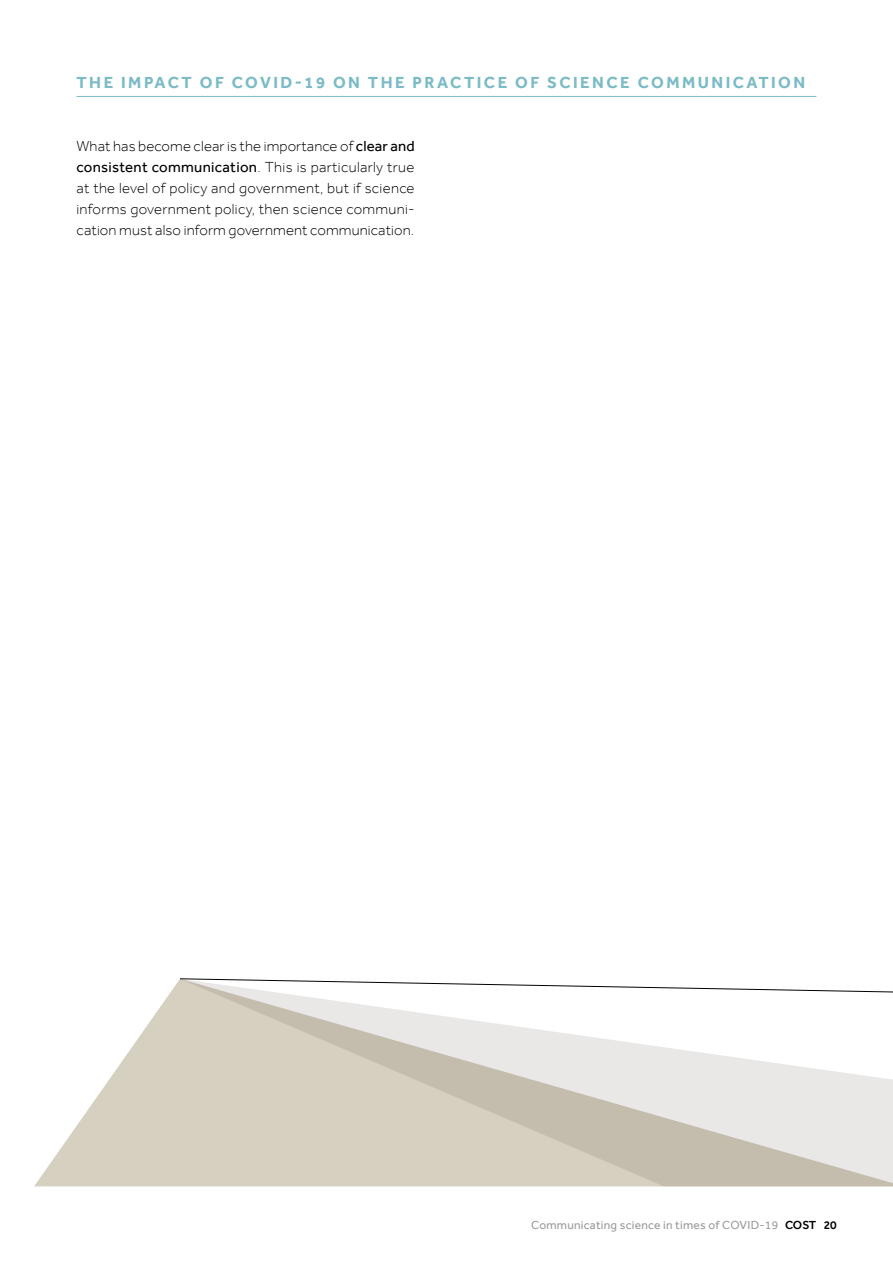
<style>
.page{position:relative;width:893px;height:1263px;background:#fff}
.page>*{position:absolute;margin:0;border:0;box-sizing:border-box;transform-origin:0 0}
.t1{font:700 16.5px "Effra";letter-spacing:.15em;color:#7bbbc6}
.t2{font:300 15px/21px "Effra";letter-spacing:.01em;color:#000;text-align:justify}
.t3{font:12px "Effra";letter-spacing:.02em;color:#9b9b9b}
.s1{font-weight:400}
.s2{font-weight:500;color:#000}
</style>
<div class="page">
<svg style="left:34px;top:980px;width:146px;height:206px"></svg>
<svg style="left:180px;top:1005px;width:713px;height:181px"></svg>
<svg style="left:179px;top:978px;width:714px;height:27px"></svg>
<hr style="left:77px;top:96px;width:739px;height:1px;background:#7bbbc6">
<p class="t1" style="left:77px;top:72px;width:730px">THE IMPACT OF COVID-19 ON THE PRACTICE OF SCIENCE COMMUNICATION</p>
<p class="t2" style="left:77px;top:135px;width:340px">What has become clear is the importance of <span class="s1">clear and consistent communication</span>. This is particularly true at the level of policy and government, but if science informs government policy, then science communi&shy;cation must also inform government communication.</p>
<p class="t3" style="left:531px;top:1217px;width:307px">Communicating science in times of COVID-19 <span class="s2">COST 20</span></p>
</div>
